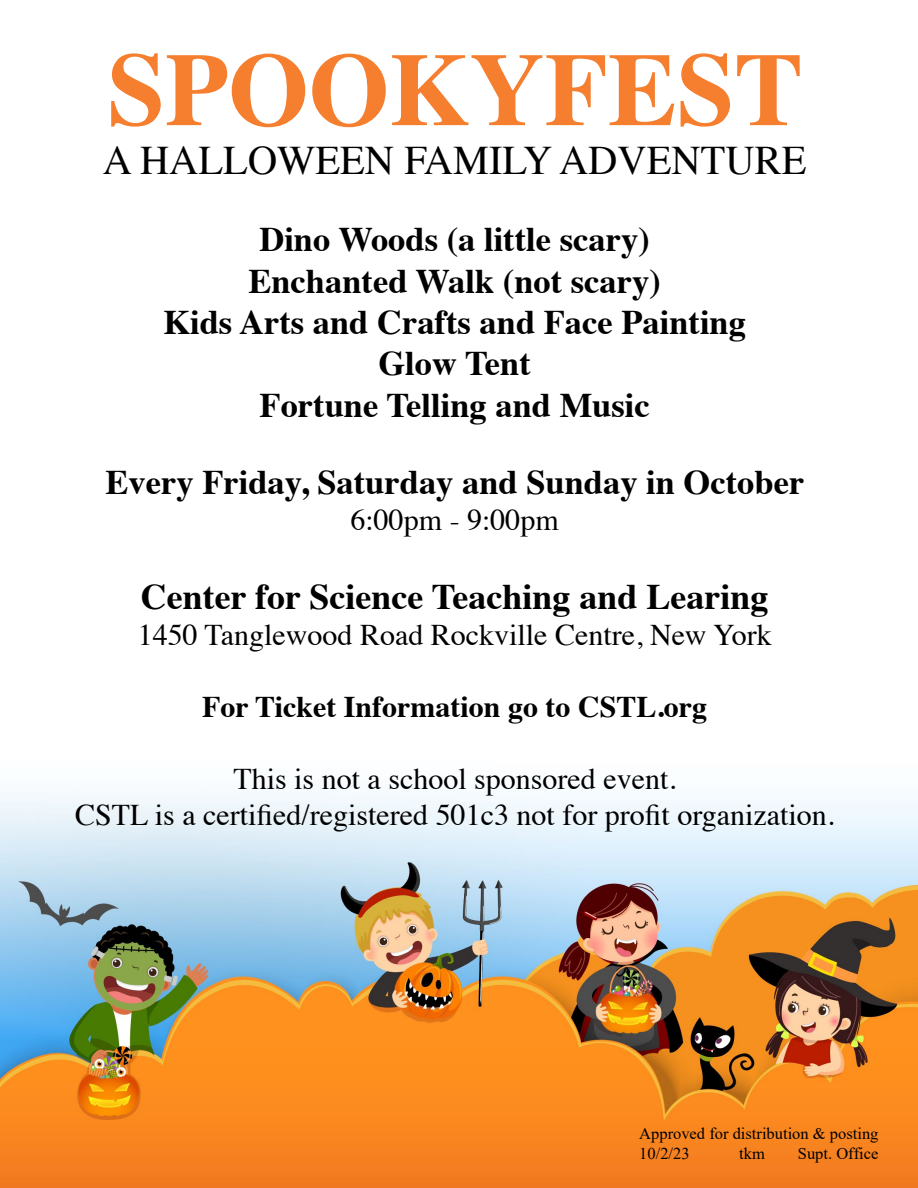
<style>
.page{position:relative;width:918px;height:1188px;background:#fff}
.page>*{position:absolute;margin:0;border:0;box-sizing:border-box;transform-origin:0 0}
.t1{font:700 103.5px "Times";color:#f57f2f}
.t2{font:40.5px "Times";color:#000}
.t3{font:700 36px "Times";color:#000}
.t4{font:700 34.5px/41.4px "Times";color:#000;text-align:center}
.t5{font:30px/36px "Times";color:#000;text-align:center}
.t6{font:700 30px "Times";color:#000}
.t7{font:16.5px/19.8px "Times New Roman";color:#000}
</style>
<div class="page">
<img style="left:0;top:793px;width:918px;height:395px">
<h1 class="t1" style="left:108px;top:-9px;width:697px">SPOOKYFEST</h1>
<p class="t2" style="left:103px;top:122px;width:705px">A HALLOWEEN FAMILY ADVENTURE</p>
<p class="t4" style="left:163px;top:215px;width:584px">Dino Woods (a little scary)<br>Enchanted Walk (not scary)<br>Kids Arts and Crafts and Face Painting<br>Glow Tent<br>Fortune Telling and Music</p>
<p class="t4" style="left:106px;top:458px;width:700px">Every Friday, Saturday and Sunday in October</p>
<p class="t5" style="left:351px;top:500px;width:210px">6:00pm - 9:00pm</p>
<p class="t3" style="left:141px;top:563px;width:629px">Center for Science Teaching and Learing</p>
<p class="t5" style="left:138px;top:615px;width:635px">1450 Tanglewood Road Rockville Centre, New York</p>
<p class="t6" style="left:202px;top:678px;width:507px">For Ticket Information go to CSTL.org</p>
<p class="t5" style="left:75px;top:759px;width:761px">This is not a school sponsored event.<br>CSTL is a certified/registered 501c3 not for profit organization.</p>
<p class="t7" style="left:639px;top:1123px;width:241px">Approved for distribution &amp; posting<br>10/2/23</p>
<p class="t7" style="left:739px;top:1143px;width:27px">tkm</p>
<p class="t7" style="left:798px;top:1143px;width:82px">Supt. Office</p>
</div>
